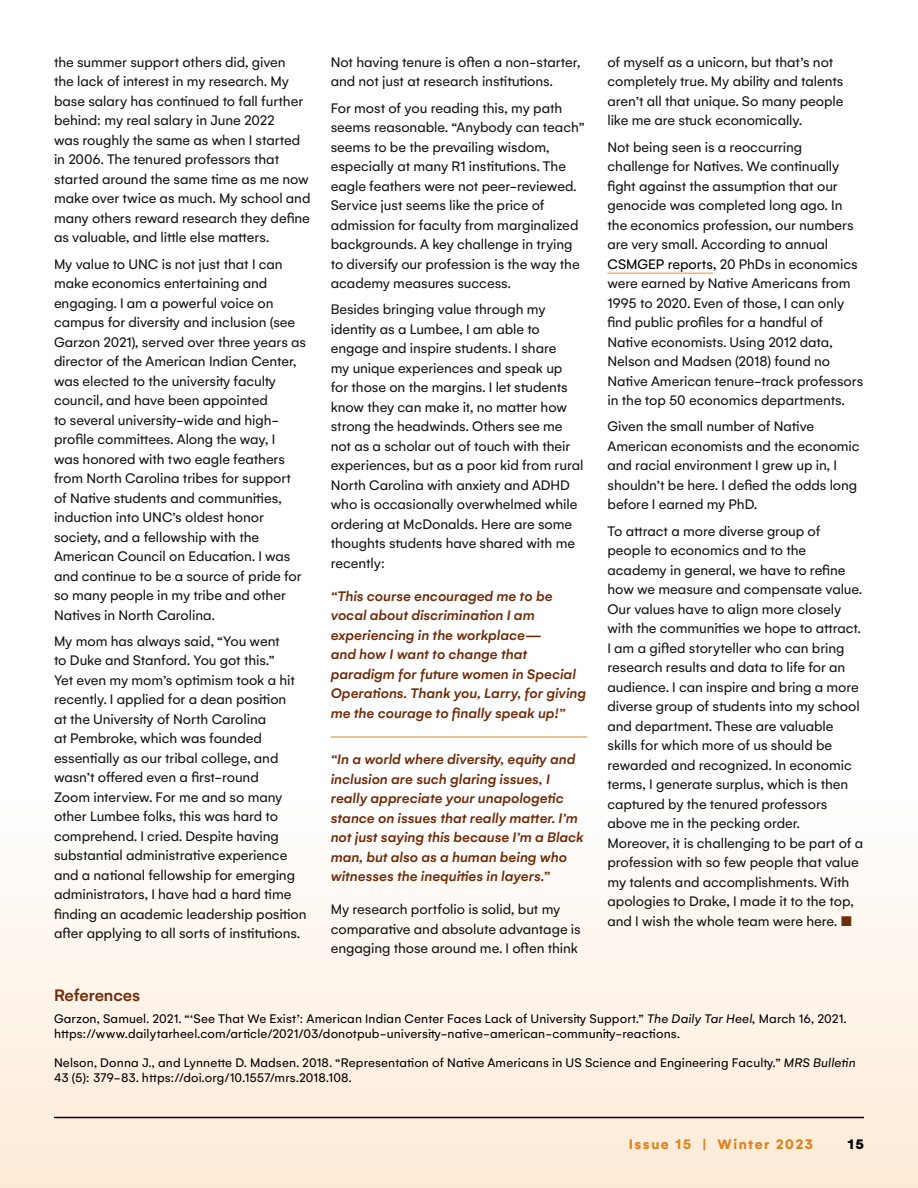
<style>
.page{position:relative;width:918px;height:1188px;background:#fff}
.page>*{position:absolute;margin:0;border:0;box-sizing:border-box;transform-origin:0 0}
.t1{font:500 18px "Gelion";letter-spacing:-.005em;color:#702b08}
.t2{font:15px/19.5px "Gelion";letter-spacing:-.005em;color:#141414}
.t3{font:italic 500 15px/19.5px "Gelion";color:#702b08}
.t4{font:700 15px "Gelion";letter-spacing:.1em;color:#df811b}
.t5{font:900 15px "Gelion";color:#000}
.t6{font:13.5px/15px "Gelion";letter-spacing:.01em;color:#000}
.s1{color:#000}
.s2{font-style:italic}
</style>
<div class="page">
<div style="left:0;top:712px;width:918px;height:476px;background:linear-gradient(to bottom,#fff,#fbe9d6)"></div>
<hr style="left:331px;top:737px;width:256px;height:1px;background:#df811b">
<hr style="left:608px;top:273px;width:105px;height:1px;background:#f68e1f">
<hr style="left:54px;top:1117px;width:810px;height:1px;background:#000">
<svg style="left:842px;top:916px;width:9px;height:10px"></svg>
<p class="t2" style="left:54px;top:52px;width:258px">the summer support others did, given<br>the lack of interest in my research. My base salary has continued to fall further behind: my real salary in June 2022<br>was roughly the same as when I started in 2006. The tenured professors that started around the same time as me now make over twice as much. My school and many others reward research they define as valuable, and little else matters.</p>
<p class="t2" style="left:54px;top:254px;width:254px">My value to UNC is not just that I can make economics entertaining and engaging. I am a powerful voice on campus for diversity and inclusion (see Garzon 2021), served over three years as director of the American Indian Center, was elected to the university faculty council, and have been appointed<br>to several university-wide and high&shy;profile committees. Along the way, I<br>was honored with two eagle feathers from North Carolina tribes for support of Native students and communities, induction into UNC’s oldest honor society, and a fellowship with the American Council on Education. I was and continue to be a source of pride for so many people in my tribe and other Natives in North Carolina.</p>
<p class="t2" style="left:54px;top:631px;width:254px">My mom has always said, “You went<br>to Duke and Stanford. You got this.”<br>Yet even my mom’s optimism took a hit recently. I applied for a dean position<br>at the University of North Carolina<br>at Pembroke, which was founded essentially as our tribal college, and wasn’t offered even a first-round<br>Zoom interview. For me and so many other Lumbee folks, this was hard to comprehend. I cried. Despite having substantial administrative experience and a national fellowship for emerging administrators, I have had a hard time finding an academic leadership position after applying to all sorts of institutions.</p>
<p class="t2" style="left:331px;top:52px;width:251px">Not having tenure is often a non-starter, and not just at research institutions.</p>
<p class="t2" style="left:331px;top:98px;width:255px">For most of you reading this, my path seems reasonable. “Anybody can teach” seems to be the prevailing wisdom, especially at many R1 institutions. The eagle feathers were not peer-reviewed.<br>Service just seems like the price of admission for faculty from marginalized backgrounds. A key challenge in trying to diversify our profession is the way the academy measures success.</p>
<p class="t2" style="left:331px;top:300px;width:254px">Besides bringing value through my identity as a Lumbee, I am able to engage and inspire students. I share<br>my unique experiences and speak up for those on the margins. I let students know they can make it, no matter how strong the headwinds. Others see me not as a scholar out of touch with their experiences, but as a poor kid from rural North Carolina with anxiety and ADHD who is occasionally overwhelmed while ordering at McDonalds. Here are some thoughts students have shared with me recently:</p>
<p class="t3" style="left:331px;top:586px;width:257px">“This course encouraged me to be vocal about discrimination I am experiencing in the workplace—<br>and how I want to change that paradigm for future women in Special Operations. Thank you, Larry, for giving me the courage to finally speak up!”</p>
<p class="t3" style="left:331px;top:750px;width:255px">“In a world where diversity, equity and inclusion are such glaring issues, I really appreciate your unapologetic stance on issues that really matter. I’m not just saying this because I’m a Black man, but also as a human being who witnesses the inequities in layers.”</p>
<p class="t2" style="left:331px;top:900px;width:252px">My research portfolio is solid, but my comparative and absolute advantage is engaging those around me. I often think</p>
<p class="t2" style="left:608px;top:52px;width:238px">of myself as a unicorn, but that’s not completely true. My ability and talents aren’t all that unique. So many people like me are stuck economically.</p>
<p class="t2" style="left:608px;top:137px;width:257px">Not being seen is a reoccurring challenge for Natives. We continually fight against the assumption that our genocide was completed long ago. In the economics profession, our numbers are very small. According to annual <span class="s1">CSMGEP reports</span>, 20 PhDs in economics were earned by Native Americans from 1995 to 2020. Even of those, I can only find public profiles for a handful of Native economists. Using 2012 data, Nelson and Madsen (2018) found no Native American tenure-track professors in the top 50 economics departments.</p>
<p class="t2" style="left:608px;top:417px;width:254px">Given the small number of Native American economists and the economic and racial environment I grew up in, I shouldn’t be here. I defied the odds long before I earned my PhD.</p>
<p class="t2" style="left:608px;top:521px;width:257px">To attract a more diverse group of people to economics and to the academy in general, we have to refine how we measure and compensate value.<br>Our values have to align more closely with the communities we hope to attract.<br>I am a gifted storyteller who can bring research results and data to life for an audience. I can inspire and bring a more diverse group of students into my school and department. These are valuable skills for which more of us should be rewarded and recognized. In economic terms, I generate surplus, which is then captured by the tenured professors above me in the pecking order.<br>Moreover, it is challenging to be part of a profession with so few people that value my talents and accomplishments. With apologies to Drake, I made it to the top, and I wish the whole team were here.</p>
<p class="t1" style="left:54px;top:985px;width:88px">References</p>
<p class="t6" style="left:54px;top:1011px;width:794px">Garzon, Samuel. 2021. “‘See That We Exist’: American Indian Center Faces Lack of University Support.” <span class="s2">The Daily Tar Heel,</span> March 16, 2021. https://www.dailytarheel.com/article/2021/03/donotpub-university-native-american-community-reactions.</p>
<p class="t6" style="left:54px;top:1055px;width:803px">Nelson, Donna J., and Lynnette D. Madsen. 2018. “Representation of Native Americans in US Science and Engineering Faculty.” <span class="s2">MRS Bulletin<br></span>43 (5): 379-83. https://doi.org/10.1557/mrs.2018.108.</p>
<p class="t4" style="left:629px;top:1135px;width:186px">Issue 15 | Winter 2023</p>
<p class="t5" style="left:848px;top:1135px;width:18px">15</p>
</div>
